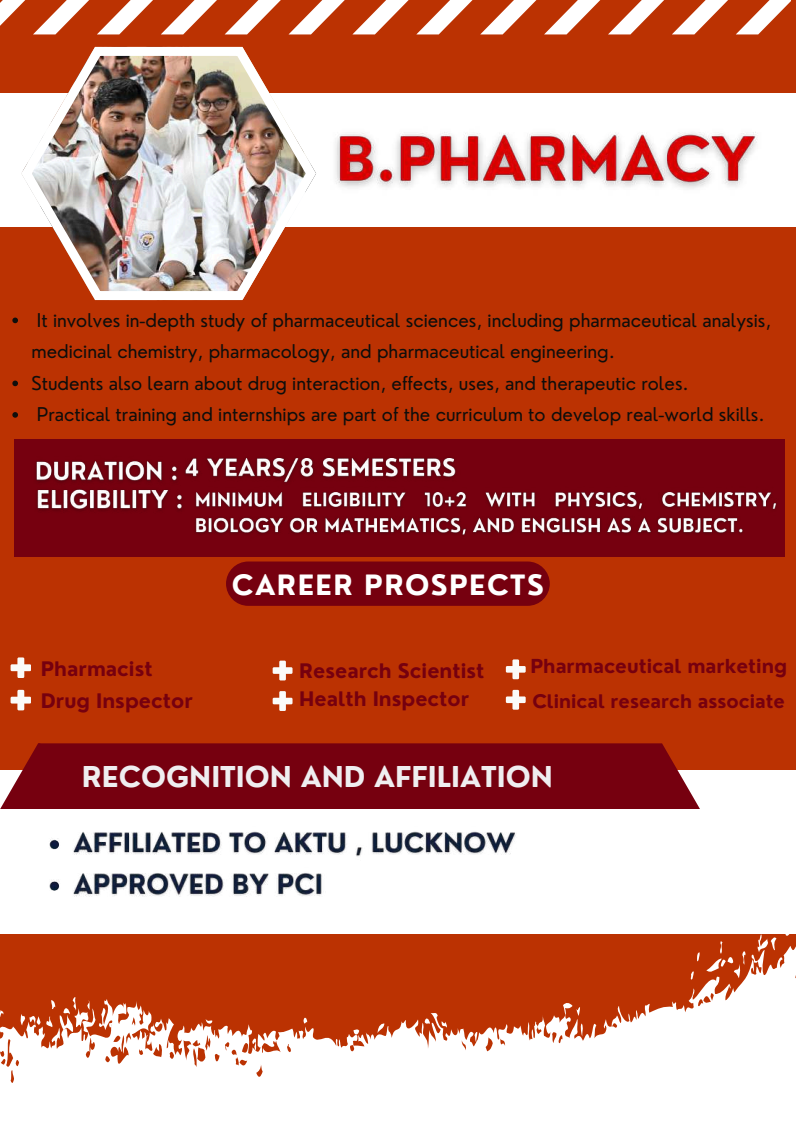
<style>
.page{position:relative;width:796px;height:1125px;background:#fff}
.page>*{position:absolute;margin:0;border:0;box-sizing:border-box;transform-origin:0 0}
.t1{font:700 28.05px "Nourd";color:#efeef0}
.t2{font:700 27.3px "Nourd";letter-spacing:.05em;color:#fff}
.t3{font:700 19.5px/32.4px "Nourd";color:#76000f}
.t4{font:700 18.75px "Nourd";color:#76000f}
.t5{font:18.6px/31.5px "Nourd";color:#0f0e0c}
.t6{font:700 18.3px "Nourd";color:#76000f}
</style>
<div class="page">
<div style="left:0;top:0;width:795px;height:1125px;background:#bb3202"></div>
<svg style="left:0;top:0;width:790px;height:34px"></svg>
<div style="left:0;top:93px;width:795px;height:134px;background:#fff"></div>
<div style="left:0;top:771px;width:795px;height:163px;background:#fff"></div>
<svg style="left:0;top:744px;width:38px;height:65px"></svg>
<div style="left:38px;top:743px;width:661px;height:66px;background:#76000f"></div>
<svg style="left:0;top:934px;width:795px;height:191px;fill:#fff"></svg>
<svg style="left:0;top:1009px;width:5px;height:12px"></svg>
<svg style="left:19px;top:996px;width:72px;height:37px"></svg>
<svg style="left:154px;top:1017px;width:9px;height:15px"></svg>
<svg style="left:206px;top:1019px;width:6px;height:6px"></svg>
<svg style="left:252px;top:1034px;width:13px;height:17px"></svg>
<svg style="left:441px;top:1021px;width:6px;height:8px"></svg>
<svg style="left:690px;top:941px;width:57px;height:41px"></svg>
<img style="left:21px;top:47px;width:295px;height:253px">
<div style="left:14px;top:440px;width:771px;height:117px;background:#76000f"></div>
<svg style="left:11px;top:657px;width:20px;height:21px"></svg>
<svg style="left:11px;top:690px;width:20px;height:20px"></svg>
<svg style="left:272px;top:661px;width:20px;height:19px"></svg>
<svg style="left:272px;top:691px;width:20px;height:20px"></svg>
<svg style="left:505px;top:659px;width:20px;height:20px"></svg>
<svg style="left:505px;top:690px;width:20px;height:20px"></svg>
<div style="left:226px;top:562px;width:323px;height:44px;background:#76000f;border-radius:22px"></div>
<img style="left:335px;top:132px;width:422px;height:57px">
<img style="left:195px;top:492px;width:582px;height:43px">
<img style="left:37px;top:489px;width:146px;height:22px">
<img style="left:179px;top:457px;width:278px;height:33px">
<img style="left:35px;top:457px;width:148px;height:30px">
<svg style="left:12px;top:318px;width:6px;height:5px"></svg>
<svg style="left:12px;top:381px;width:6px;height:5px"></svg>
<svg style="left:12px;top:412px;width:6px;height:6px"></svg>
<img style="left:49px;top:831px;width:467px;height:26px">
<img style="left:49px;top:873px;width:273px;height:24px">
<p class="t5" style="left:32px;top:304px;width:741px">It involves in-depth study of pharmaceutical sciences, including pharmaceutical analysis, medicinal chemistry, pharmacology, and pharmaceutical engineering.<br>Students also learn about drug interaction, effects, uses, and therapeutic roles.<br>Practical training and internships are part of the curriculum to develop real-world skills.</p>
<p class="t3" style="left:41px;top:653px;width:153px">Pharmacist<br>Drug Inspector</p>
<h2 class="t2" style="left:232px;top:567px;width:313px">CAREER PROSPECTS</h2>
<p class="t3" style="left:299px;top:654px;width:187px">Research Scientist</p>
<p class="t3" style="left:299px;top:682px;width:171px">Health Inspector</p>
<p class="t4" style="left:530px;top:654px;width:258px">Pharmaceutical marketing</p>
<p class="t6" style="left:532px;top:690px;width:254px">Clinical research associate</p>
<h1 class="t1" style="left:82px;top:759px;width:472px">RECOGNITION AND AFFILIATION</h1>
</div>
